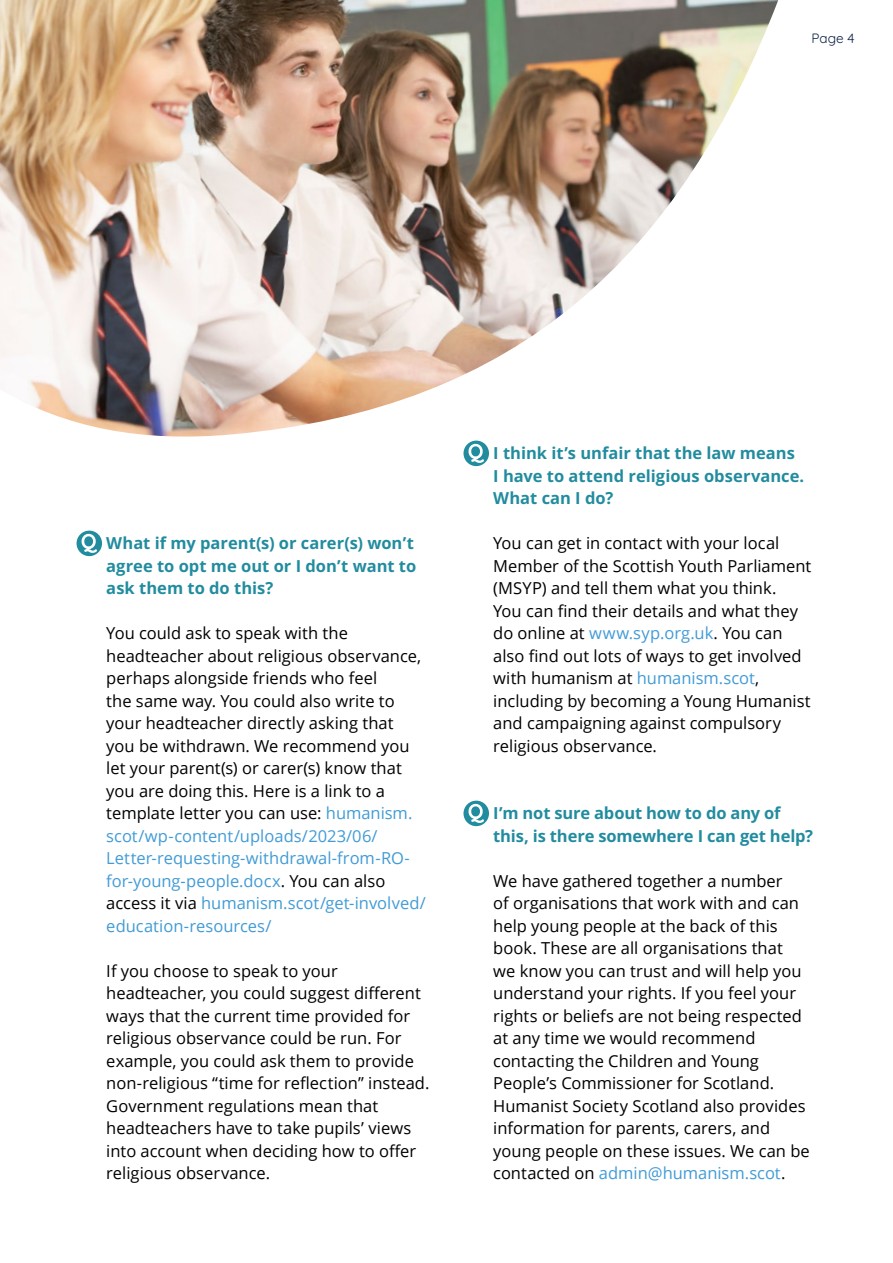
<style>
.page{position:relative;width:893px;height:1263px;background:#fff}
.page>*{position:absolute;margin:0;border:0;box-sizing:border-box;transform-origin:0 0}
.t1{font:16.5px/22.5px "Open Sans";color:#000}
.t2{font:700 16.5px/22.5px "Open Sans";color:#228c9f}
.t3{font:300 13.5px "Quicksand";color:#0f2446}
.s1{color:#419bd6}
</style>
<div class="page">
<div style="left:77px;top:531px;width:25px;height:25px;background:#228c9f;border-radius:50%"></div>
<svg style="left:82px;top:534px;width:15px;height:19px"></svg>
<div style="left:463px;top:441px;width:26px;height:25px;background:#228c9f;border-radius:50%"></div>
<svg style="left:468px;top:444px;width:16px;height:19px"></svg>
<div style="left:463px;top:801px;width:26px;height:25px;background:#228c9f;border-radius:50%"></div>
<svg style="left:468px;top:804px;width:16px;height:19px"></svg>
<img style="left:0;top:0;width:778px;height:442px">
<p class="t3" style="left:811px;top:28px;width:45px">Page 4</p>
<p class="t2" style="left:106px;top:531px;width:311px">What if my parent(s) or carer(s) won’t agree to opt me out or I don’t want to ask them to do this?</p>
<p class="t1" style="left:106px;top:621px;width:321px">You could ask to speak with the headteacher about religious observance, perhaps alongside friends who feel<br>the same way. You could also write to your headteacher directly asking that you be withdrawn. We recommend you let your parent(s) or carer(s) know that you are doing this. Here is a link to a template letter you can use: <span class="s1">humanism. scot/wp-content/uploads/2023/06/ Letter-requesting-withdrawal-from-RO&shy;for-young-people.docx</span>. You can also access it via <span class="s1">humanism.scot/get-involved/ education-resources/</span></p>
<p class="t1" style="left:106px;top:959px;width:325px">If you choose to speak to your headteacher, you could suggest different ways that the current time provided for religious observance could be run. For example, you could ask them to provide non-religious “time for reflection” instead.<br>Government regulations mean that headteachers have to take pupils’ views into account when deciding how to offer religious observance.</p>
<p class="t2" style="left:493px;top:441px;width:313px">I think it’s unfair that the law means<br>I have to attend religious observance.<br>What can I do?</p>
<p class="t1" style="left:493px;top:531px;width:320px">You can get in contact with your local Member of the Scottish Youth Parliament (MSYP) and tell them what you think.<br>You can find their details and what they do online at <span class="s1">www.syp.org.uk</span>. You can also find out lots of ways to get involved with humanism at <span class="s1">humanism.scot</span>, including by becoming a Young Humanist and campaigning against compulsory religious observance.</p>
<p class="t2" style="left:493px;top:801px;width:321px">I’m not sure about how to do any of this, is there somewhere I can get help?</p>
<p class="t1" style="left:493px;top:869px;width:318px">We have gathered together a number<br>of organisations that work with and can help young people at the back of this book. These are all organisations that<br>we know you can trust and will help you understand your rights. If you feel your rights or beliefs are not being respected at any time we would recommend contacting the Children and Young People’s Commissioner for Scotland.<br>Humanist Society Scotland also provides information for parents, carers, and young people on these issues. We can be contacted on <span class="s1">admin@humanism.scot</span>.</p>
</div>
